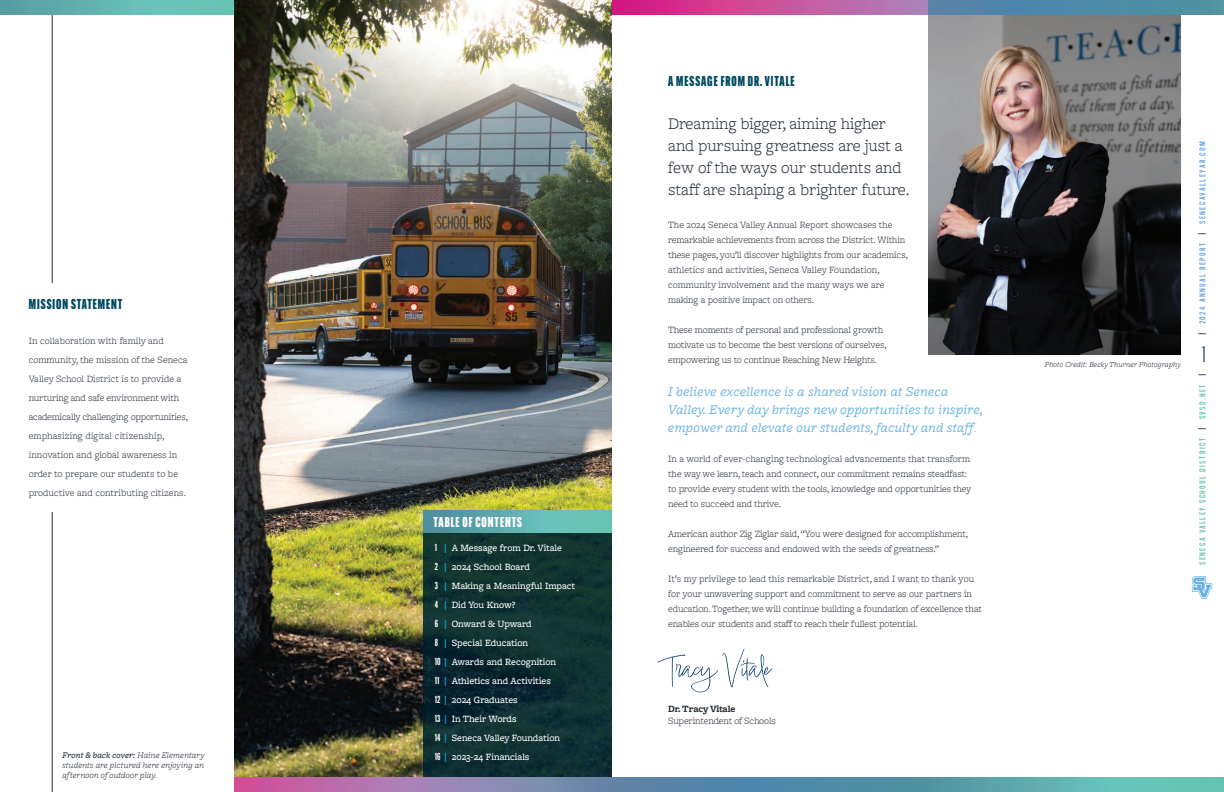
<style>
.page{position:relative;width:1224px;height:792px;background:#fff}
.page>*{position:absolute;margin:0;border:0;box-sizing:border-box;transform-origin:0 0}
.t1{font:22px "Alternate Gothic Comp ATF";color:#193755}
.t2{font:300 17px/22px "Freight Macro Pro";letter-spacing:-.01em;color:#242d37}
.t3{font:italic 14px/18px "Freight Macro Pro";color:#65b0e1}
.t4{font:900 14px "Alternate Gothic Comp ATF";letter-spacing:.07em;color:#004960}
.t5{font:900 14px "Alternate Gothic Comp ATF";letter-spacing:.07em;color:#fff}
.t6{font:300 10px/15px "Freight Macro Pro";letter-spacing:-.015em;color:#242d37}
.t7{font:500 10px "Freight Macro Pro";letter-spacing:-.005em;color:#fff}
.t8{font:700 10px "Freight Macro Pro";letter-spacing:-.015em;color:#242d37}
.t9{font:italic 300 9px/10px "Freight Macro Pro";letter-spacing:-.01em;color:#242d37;text-align:justify}
.t10{font:9px "Alternate Got No 2 D";letter-spacing:.15em;color:#67c2b0}
.t11{font:9px "Alternate Got No 2 D";letter-spacing:.15em;color:#63a4e1}
.t12{font:italic 300 8px "Freight Macro Pro";letter-spacing:-.01em;color:#242d37}
.s1{font-weight:500}
.s2{font-family:"Alternate Gothic Comp ATF";font-weight:700}
.s3{font-weight:900;color:#00aeef}
.s4{font-weight:300;font-style:normal;font-size:10px}
.s5{color:#193755}
</style>
<div class="page">
<hr style="left:52px;top:0;width:1px;height:283px;background:#242d37">
<img style="left:0;top:0;width:234px;height:14px">
<img style="left:234px;top:0;width:378px;height:778px">
<svg style="left:423px;top:533px;width:189px;height:245px;background:#0f3031"></svg>
<hr style="left:52px;top:512px;width:1px;height:280px;background:#242d37">
<img style="left:423px;top:511px;width:189px;height:22px">
<img style="left:234px;top:778px;width:990px;height:14px">
<img style="left:612px;top:0;width:612px;height:14px">
<img style="left:929px;top:10px;width:252px;height:345px">
<svg style="left:1192px;top:576px;width:20px;height:23px"></svg>
<svg style="left:657px;top:649px;width:116px;height:43px"></svg>
<p class="t4" style="left:29px;top:296px;width:95px">MISSION STATEMENT</p>
<p class="t6" style="left:29px;top:331px;width:161px;line-height:19px">In collaboration with family and community, the mission of the Seneca Valley School District is to provide a nurturing and safe environment with academically challenging opportunities, emphasizing digital citizenship, innovation and global awareness in order to prepare our students to be productive and contributing citizens.</p>
<p class="t9" style="left:62px;top:749px;width:144px"><span class="s1">Front &amp; back cover:</span> Haine Elementary students are pictured here enjoying an afternoon of outdoor play.</p>
<p class="t5" style="left:434px;top:513px;width:90px">TABLE OF CONTENTS</p>
<p class="t7" style="left:435px;top:541px;width:129px"><span class="s2">1</span> <span class="s3">|</span> A Message from Dr. Vitale</p>
<p class="t7" style="left:435px;top:560px;width:97px"><span class="s2">2</span> <span class="s3">|</span> 2024 School Board</p>
<p class="t7" style="left:435px;top:579px;width:142px"><span class="s2">3</span> <span class="s3">|</span> Making a Meaningful Impact</p>
<p class="t7" style="left:435px;top:598px;width:82px"><span class="s2">4</span> <span class="s3">|</span> Did You Know?</p>
<p class="t7" style="left:435px;top:617px;width:98px"><span class="s2">6</span> <span class="s3">|</span> Onward &amp; Upward</p>
<p class="t7" style="left:435px;top:636px;width:95px"><span class="s2">8</span> <span class="s3">|</span> Special Education</p>
<p class="t7" style="left:435px;top:655px;width:123px"><span class="s2">10</span> <span class="s3">|</span> Awards and Recognition</p>
<p class="t7" style="left:435px;top:674px;width:118px"><span class="s2">11</span> <span class="s3">|</span> Athletics and Activities</p>
<p class="t7" style="left:435px;top:693px;width:84px"><span class="s2">12</span> <span class="s3">|</span> 2024 Graduates</p>
<p class="t7" style="left:435px;top:712px;width:83px"><span class="s2">13</span> <span class="s3">|</span> In Their Words</p>
<p class="t7" style="left:435px;top:731px;width:127px"><span class="s2">14</span> <span class="s3">|</span> Seneca Valley Foundation</p>
<p class="t7" style="left:435px;top:750px;width:96px"><span class="s2">16</span> <span class="s3">|</span> 2023-24 Financials</p>
<p class="t4" style="left:668px;top:72px;width:128px">A MESSAGE FROM DR. VITALE</p>
<p class="t2" style="left:668px;top:112px;width:243px">Dreaming bigger, aiming higher and pursuing greatness are just a few of the ways our students and staff are shaping a brighter future.</p>
<p class="t6" style="left:668px;top:217px;width:241px">The 2024 Seneca Valley Annual Report showcases the remarkable achievements from across the District. Within these pages, you’ll discover highlights from our academics, athletics and activities, Seneca Valley Foundation, community involvement and the many ways we are making a positive impact on others.</p>
<p class="t6" style="left:668px;top:322px;width:220px">These moments of personal and professional growth motivate us to become the best versions of ourselves, empowering us to continue Reaching New Heights.</p>
<p class="t3" style="left:668px;top:382px;width:317px">I believe excellence is a shared vision at Seneca<br>Valley. Every day brings new opportunities to inspire, empower and elevate our students, faculty and staff<span class="s4">.</span></p>
<p class="t6" style="left:668px;top:451px;width:305px">In a world of ever-changing technological advancements that transform the way we learn, teach and connect, our commitment remains steadfast: to provide every student with the tools, knowledge and opportunities they need to succeed and thrive.</p>
<p class="t6" style="left:668px;top:526px;width:301px">American author Zig Ziglar said, “You were designed for accomplishment, engineered for success and endowed with the seeds of greatness.”</p>
<p class="t6" style="left:668px;top:571px;width:315px">It’s my privilege to lead this remarkable District, and I want to thank you for your unwavering support and commitment to serve as our partners in education. Together, we will continue building a foundation of excellence that enables our students and staff to reach their fullest potential.</p>
<p class="t8" style="left:668px;top:702px;width:69px">Dr. Tracy Vitale</p>
<p class="t6" style="left:668px;top:713px;width:109px">Superintendent of Schools</p>
<p class="t12" style="left:1045px;top:359px;width:138px">Photo Credit: Becky Thurner Photography</p>
<p class="t11" style="left:1198px;top:336px;width:196px;rotate:-90deg"><span class="s5">|</span> 2024 ANNUAL REPORT <span class="s5">|</span> SENECAVALLEYAR.COM</p>
<p class="t1" style="left:1202px;top:342px;width:5px">1</p>
<p class="t10" style="left:1198px;top:565px;width:194px;rotate:-90deg">SENECA VALLEY SCHOOL DISTRICT <span class="s5">|</span> SVSD.NET <span class="s5">|</span></p>
</div>
